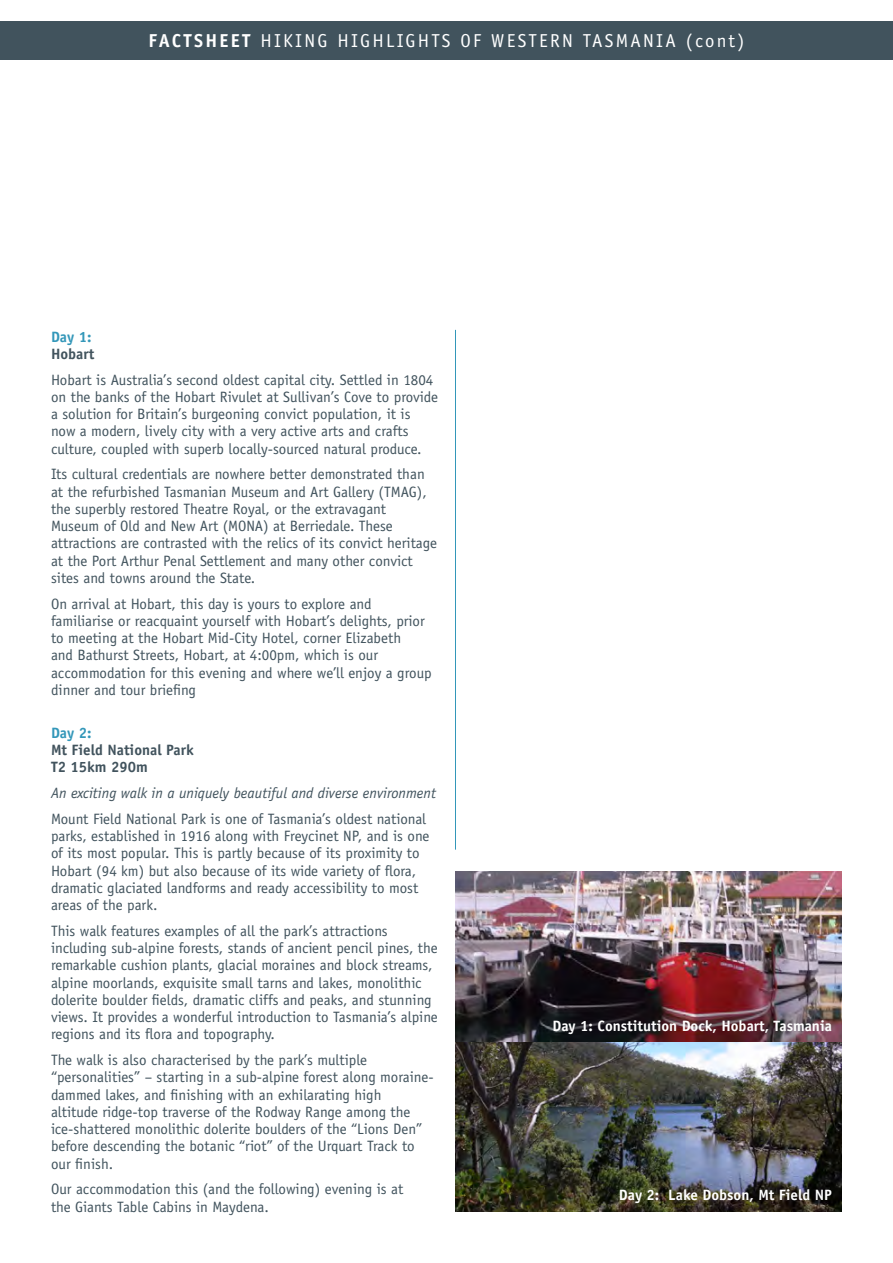
<style>
.page{position:relative;width:893px;height:1263px;background:#fff}
.page>*{position:absolute;margin:0;border:0;box-sizing:border-box;transform-origin:0 0}
.t1{font:18.75px "Officina Sans";letter-spacing:.12em;color:#fff}
.t2{font:15px/17.2px "Officina Sans";color:#41535d}
.t3{font:700 15px "Officina Sans";color:#fff}
.t4{font:italic 15px "Officina Sans";color:#41535d}
.t5{font:700 15px/17.2px "Officina Sans";color:#41535d}
.t6{font:700 15px "Officina Sans";color:#3397b9}
.s1{font-weight:700}
</style>
<div class="page">
<img style="left:455px;top:872px;width:387px;height:340px">
<hr style="left:455px;top:330px;width:1px;height:520px;background:#3397b9">
<div style="left:0;top:21px;width:893px;height:39px;background:#41535d"></div>
<p class="t1" style="left:149px;top:29px;width:597px"><span class="s1">FACTSHEET</span> HIKING HIGHLIGHTS OF WESTERN TASMANIA (cont)</p>
<p class="t6" style="left:51px;top:327px;width:42px">Day 1:</p>
<p class="t5" style="left:51px;top:345px;width:45px">Hobart</p>
<p class="t2" style="left:51px;top:371px;width:388px">Hobart is Australia’s second oldest capital city. Settled in 1804 on the banks of the Hobart Rivulet at Sullivan’s Cove to provide a solution for Britain’s burgeoning convict population, it is now a modern, lively city with a very active arts and crafts culture, coupled with superb locally-sourced natural produce.</p>
<p class="t2" style="left:51px;top:466px;width:388px">Its cultural credentials are nowhere better demonstrated than at the refurbished Tasmanian Museum and Art Gallery (TMAG), the superbly restored Theatre Royal, or the extravagant Museum of Old and New Art (MONA) at Berriedale. These attractions are contrasted with the relics of its convict heritage at the Port Arthur Penal Settlement and many other convict sites and towns around the State.</p>
<p class="t2" style="left:51px;top:595px;width:382px">On arrival at Hobart, this day is yours to explore and familiarise or reacquaint yourself with Hobart’s delights, prior to meeting at the Hobart Mid-City Hotel, corner Elizabeth<br>and Bathurst Streets, Hobart, at 4:00pm, which is our accommodation for this evening and where we’ll enjoy a group dinner and tour briefing</p>
<p class="t6" style="left:51px;top:723px;width:42px">Day 2:</p>
<p class="t5" style="left:51px;top:741px;width:144px">Mt Field National Park<br>T2 15km 290m</p>
<p class="t4" style="left:51px;top:784px;width:387px">An exciting walk in a uniquely beautiful and diverse environment</p>
<p class="t2" style="left:51px;top:810px;width:380px">Mount Field National Park is one of Tasmania’s oldest national parks, established in 1916 along with Freycinet NP, and is one of its most popular. This is partly because of its proximity to Hobart (94 km) but also because of its wide variety of flora, dramatic glaciated landforms and ready accessibility to most areas of the park.</p>
<p class="t2" style="left:51px;top:922px;width:388px">This walk features examples of all the park’s attractions including sub-alpine forests, stands of ancient pencil pines, the remarkable cushion plants, glacial moraines and block streams, alpine moorlands, exquisite small tarns and lakes, monolithic dolerite boulder fields, dramatic cliffs and peaks, and stunning views. It provides a wonderful introduction to Tasmania’s alpine regions and its flora and topography.</p>
<p class="t2" style="left:51px;top:1051px;width:384px">The walk is also characterised by the park’s multiple “personalities” – starting in a sub-alpine forest along moraine&shy;dammed lakes, and finishing with an exhilarating high<br>altitude ridge-top traverse of the Rodway Range among the ice-shattered monolithic dolerite boulders of the “Lions Den” before descending the botanic “riot” of the Urquart Track to our finish.</p>
<p class="t2" style="left:51px;top:1181px;width:354px">Our accommodation this (and the following) evening is at the Giants Table Cabins in Maydena.</p>
<p class="t3" style="left:552px;top:1016px;width:281px">Day 1: Constitution Dock, Hobart, Tasmania</p>
<p class="t3" style="left:619px;top:1186px;width:215px">Day 2: Lake Dobson, Mt Field NP</p>
</div>
